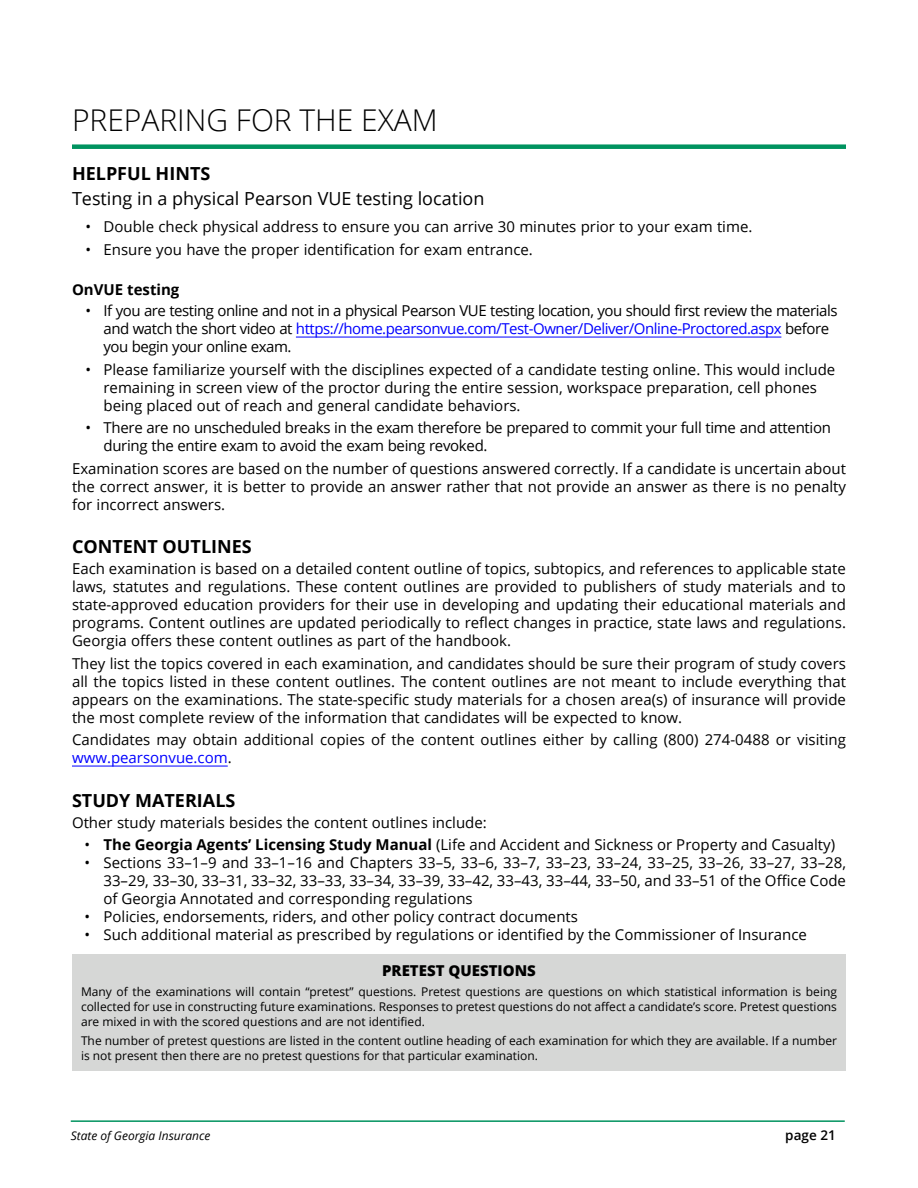
<style>
.page{position:relative;width:918px;height:1188px;background:#fff}
.page>*{position:absolute;margin:0;border:0;box-sizing:border-box;transform-origin:0 0}
.MAIN_HEAD_in_text{font:300 30px "Open Sans";color:#000}
.B_HeadW_A{font:18px "Open Sans";color:#000}
.A_Head{font:700 18px "Open Sans";color:#000}
.A_Head_wMain{font:700 18px "Open Sans";color:#000}
.Text{font:15px/18px "Open Sans";color:#000;text-align:justify}
.Bullets{font:15px/18px "Open Sans";color:#000}
.Bullets-2{font:15px/18px "Open Sans";letter-spacing:-.03em;color:#000}
.Bullets-3{font:15px/18px "Open Sans";letter-spacing:-.02em;color:#000}
.Notes_Head{font:800 15px "Open Sans";color:#000}
.B_Head{font:700 15px "Open Sans";color:#000}
.t1{font:600 13.5px "Open Sans";color:#000}
.Note_withinText{font:12px/15px "Open Sans";color:#000;text-align:justify}
.t2{font:italic 12px "Open Sans";color:#000}
.s1{color:#00f}
.s2{font-weight:700}
</style>
<div class="page">
<hr style="left:71px;top:1120px;width:774px;height:2px;background:#00935f">
<div style="left:72px;top:144px;width:774px;height:5px;background:#00935f"></div>
<hr style="left:296px;top:337px;width:485px;height:1px;background:#00f">
<hr style="left:72px;top:766px;width:156px;height:1px;background:#00f">
<div style="left:72px;top:954px;width:774px;height:117px;background:#d6d7d6"></div>
<p class="MAIN_HEAD_in_text" style="left:72px;top:100px;width:367px">PREPARING FOR THE EXAM</p>
<p class="A_Head_wMain" style="left:72px;top:161px;width:140px">HELPFUL HINTS</p>
<p class="B_HeadW_A" style="left:72px;top:186px;width:414px">Testing in a physical Pearson VUE testing location</p>
<p class="Bullets" style="left:86px;top:217px;width:668px">• Double check physical address to ensure you can arrive 30 minutes prior to your exam time.</p>
<p class="Bullets" style="left:86px;top:240px;width:449px">• Ensure you have the proper identification for exam entrance.</p>
<p class="B_Head" style="left:72px;top:279px;width:109px">OnVUE testing</p>
<p class="Bullets-2" style="left:104px;top:301px;width:736px;text-indent:-18px">• If you are testing online and not in a physical Pearson VUE testing location, you should first review the materials and watch the short video at <span class="s1">https://home.pearsonvue.com/Test-Owner/Deliver/Online-Proctored.aspx</span> before you begin your online exam.</p>
<p class="Bullets" style="left:104px;top:360px;width:733px;text-indent:-18px">• Please familiarize yourself with the disciplines expected of a candidate testing online. This would include remaining in screen view of the proctor during the entire session, workspace preparation, cell phones being placed out of reach and general candidate behaviors.</p>
<p class="Bullets-3" style="left:104px;top:418px;width:729px;text-indent:-18px">• There are no unscheduled breaks in the exam therefore be prepared to commit your full time and attention during the entire exam to avoid the exam being revoked.</p>
<p class="Text" style="left:72px;top:459px;width:776px">Examination scores are based on the number of questions answered correctly. If a candidate is uncertain about the correct answer, it is better to provide an answer rather that not provide an answer as there is no penalty for incorrect answers.</p>
<p class="A_Head" style="left:72px;top:534px;width:181px">CONTENT OUTLINES</p>
<p class="Text" style="left:72px;top:559px;width:776px">Each examination is based on a detailed content outline of topics, subtopics, and references to applicable state laws, statutes and regulations. These content outlines are provided to publishers of study materials and to state-approved education providers for their use in developing and updating their educational materials and programs. Content outlines are updated periodically to reflect changes in practice, state laws and regulations.<br>Georgia offers these content outlines as part of the handbook.</p>
<p class="Text" style="left:72px;top:654px;width:776px">They list the topics covered in each examination, and candidates should be sure their program of study covers all the topics listed in these content outlines. The content outlines are not meant to include everything that appears on the examinations. The state-specific study materials for a chosen area(s) of insurance will provide the most complete review of the information that candidates will be expected to know.</p>
<p class="Text" style="left:72px;top:730px;width:776px">Candidates may obtain additional copies of the content outlines either by calling (800) 274-0488 or visiting <span class="s1">www.pearsonvue.com</span>.</p>
<p class="A_Head" style="left:72px;top:787px;width:165px">STUDY MATERIALS</p>
<p class="Text" style="left:72px;top:813px;width:416px">Other study materials besides the content outlines include:</p>
<p class="Text" style="left:84px;top:835px;width:752px">• <span class="s2">The Georgia Agents’ Licensing Study Manual</span> (Life and Accident and Sickness or Property and Casualty)</p>
<p class="Text" style="left:104px;top:853px;width:744px;text-indent:-19px">• Sections 33–1–9 and 33–1–16 and Chapters 33–5, 33–6, 33–7, 33–23, 33–24, 33–25, 33–26, 33–27, 33–28, 33–29, 33–30, 33–31, 33–32, 33–33, 33–34, 33–39, 33–42, 33–43, 33–44, 33–50, and 33–51 of the Office Code of Georgia Annotated and corresponding regulations</p>
<p class="Text" style="left:84px;top:907px;width:495px">• Policies, endorsements, riders, and other policy contract documents</p>
<p class="Text" style="left:84px;top:925px;width:724px">• Such additional material as prescribed by regulations or identified by the Commissioner of Insurance</p>
<p class="Notes_Head" style="left:382px;top:960px;width:155px">PRETEST QUESTIONS</p>
<p class="Note_withinText" style="left:81px;top:984px;width:758px">Many of the examinations will contain “pretest” questions. Pretest questions are questions on which statistical information is being collected for use in constructing future examinations. Responses to pretest questions do not affect a candidate’s score. Pretest questions are mixed in with the scored questions and are not identified.</p>
<p class="Note_withinText" style="left:81px;top:1033px;width:758px">The number of pretest questions are listed in the content outline heading of each examination for which they are available. If a number is not present then there are no pretest questions for that particular examination.</p>
<p class="t2" style="left:71px;top:1127px;width:141px">State of Georgia Insurance</p>
<p class="t1" style="left:785px;top:1126px;width:52px">page 21</p>
</div>
